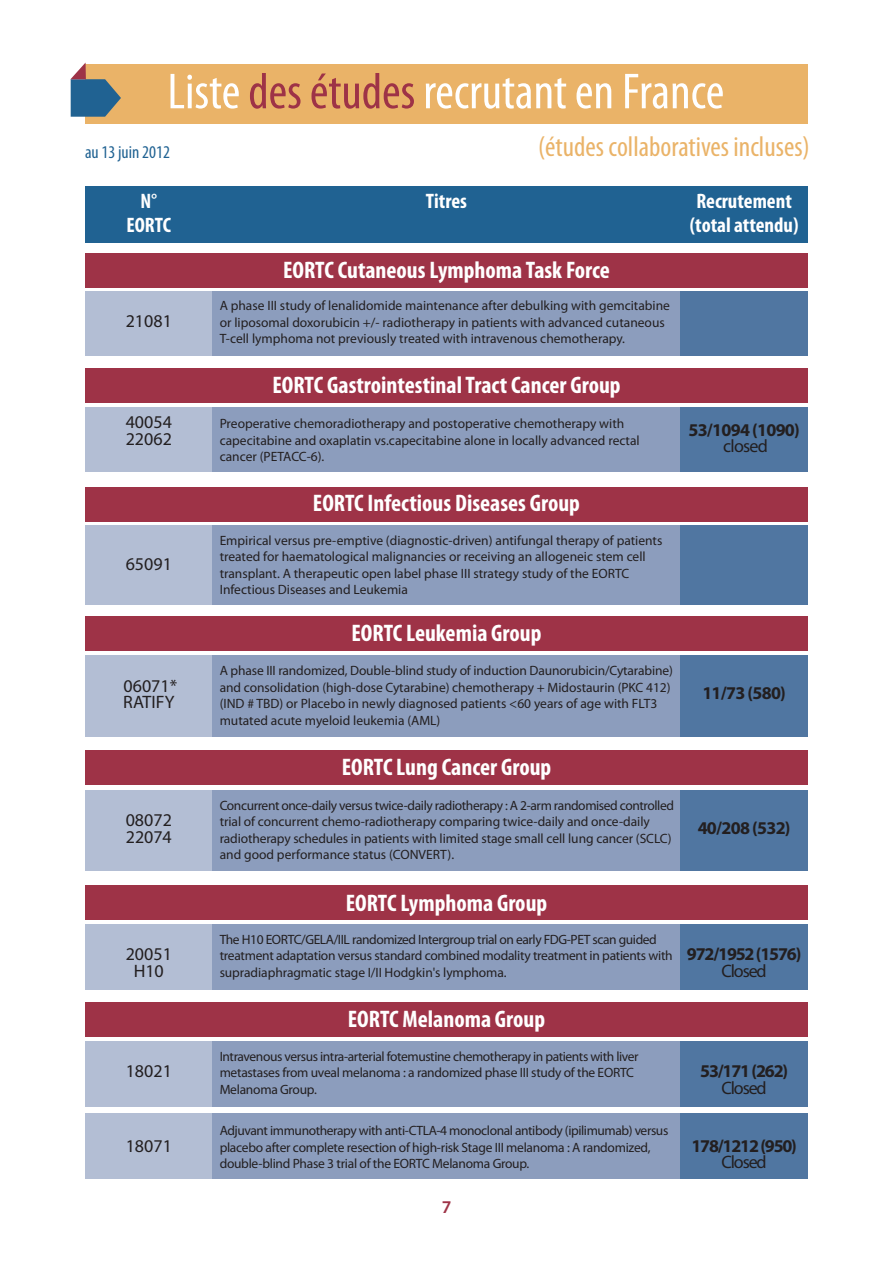
<style>
.page{position:relative;width:893px;height:1263px;background:#fff}
.page>*{position:absolute;margin:0;border:0;box-sizing:border-box;transform-origin:0 0}
.t1{font:condensed 51px "Myriad Pro";color:#fff}
.t2{font:condensed 28.5px "Myriad Pro";color:#eab368}
.t3{font:700 condensed 24px "Myriad Pro";color:#fff}
.t4{font:700 condensed 21px "Myriad Pro";color:#fff}
.t5{font:18px "Myriad Pro";color:#231f20}
.t6{font:700 18px "Myriad Pro";letter-spacing:-.04em;color:#231f20}
.t7{font:700 18px "Myriad Pro";letter-spacing:-.065em;color:#231f20}
.t8{font:condensed 18px "Myriad Pro";color:#206292}
.t9{font:600 18px "Myriad Pro";color:#9e3347}
.t10{font:13.5px/16.5px "Myriad Pro";letter-spacing:-.005em;color:#231f20}
.t11{font:13.5px "Myriad Pro";letter-spacing:-.03em;color:#231f20}
.s1{color:#9e3347}
.s2{font-weight:700;font-size:18px}
</style>
<div class="page">
<div style="left:85px;top:186px;width:723px;height:56px;background:#206292"></div>
<div style="left:85px;top:407px;width:128px;height:64px;background:#b3bed4"></div>
<div style="left:213px;top:407px;width:467px;height:64px;background:#8c9dbd"></div>
<div style="left:680px;top:407px;width:128px;height:64px;background:#5076a1"></div>
<div style="left:680px;top:655px;width:128px;height:81px;background:#5076a1"></div>
<div style="left:85px;top:369px;width:723px;height:34px;background:#9e3347"></div>
<div style="left:85px;top:291px;width:128px;height:65px;background:#b3bed4"></div>
<div style="left:213px;top:291px;width:467px;height:65px;background:#8c9dbd"></div>
<div style="left:680px;top:291px;width:128px;height:65px;background:#5076a1"></div>
<div style="left:85px;top:254px;width:723px;height:34px;background:#9e3347"></div>
<div style="left:85px;top:525px;width:128px;height:80px;background:#b3bed4"></div>
<div style="left:213px;top:525px;width:467px;height:80px;background:#8c9dbd"></div>
<div style="left:680px;top:525px;width:128px;height:80px;background:#5076a1"></div>
<div style="left:85px;top:487px;width:723px;height:34px;background:#9e3347"></div>
<div style="left:85px;top:655px;width:128px;height:81px;background:#b3bed4"></div>
<div style="left:213px;top:655px;width:467px;height:81px;background:#8c9dbd"></div>
<div style="left:85px;top:616px;width:723px;height:34px;background:#9e3347"></div>
<div style="left:680px;top:790px;width:128px;height:81px;background:#5076a1"></div>
<div style="left:85px;top:790px;width:128px;height:81px;background:#b3bed4"></div>
<div style="left:213px;top:790px;width:467px;height:81px;background:#8c9dbd"></div>
<div style="left:85px;top:751px;width:723px;height:34px;background:#9e3347"></div>
<div style="left:680px;top:924px;width:128px;height:66px;background:#5076a1"></div>
<div style="left:85px;top:924px;width:128px;height:66px;background:#b3bed4"></div>
<div style="left:213px;top:924px;width:467px;height:66px;background:#8c9dbd"></div>
<div style="left:85px;top:885px;width:723px;height:34px;background:#9e3347"></div>
<div style="left:680px;top:1041px;width:128px;height:66px;background:#5076a1"></div>
<div style="left:680px;top:1113px;width:128px;height:66px;background:#5076a1"></div>
<div style="left:85px;top:1041px;width:128px;height:66px;background:#b3bed4"></div>
<div style="left:85px;top:1113px;width:128px;height:66px;background:#b3bed4"></div>
<div style="left:213px;top:1041px;width:467px;height:66px;background:#8c9dbd"></div>
<div style="left:213px;top:1113px;width:467px;height:66px;background:#8c9dbd"></div>
<div style="left:85px;top:1003px;width:723px;height:34px;background:#9e3347"></div>
<div style="left:86px;top:64px;width:722px;height:59px;background:#eab368"></div>
<svg style="left:70px;top:63px;width:51px;height:54px"></svg>
<h1 class="t1" style="left:167px;top:73px;width:558px">Liste <span class="s1">des études</span> recrutant en France</h1>
<h3 class="t8" style="left:85px;top:146px;width:86px">au 13 juin 2012</h3>
<h2 class="t2" style="left:538px;top:137px;width:273px">(études collaboratives incluses)</h2>
<h3 class="t4" style="left:140px;top:194px;width:18px">N°</h3>
<h3 class="t4" style="left:426px;top:194px;width:43px">Titres</h3>
<h3 class="t4" style="left:696px;top:194px;width:97px">Recrutement</h3>
<h3 class="t4" style="left:127px;top:218px;width:46px">EORTC</h3>
<h3 class="t4" style="left:690px;top:218px;width:110px">(total attendu)</h3>
<h3 class="t3" style="left:283px;top:261px;width:328px">EORTC Cutaneous Lymphoma Task Force</h3>
<p class="t10" style="left:220px;top:298px;width:452px">A phase III study of lenalidomide maintenance after debulking with gemcitabine</p>
<h3 class="t5" style="left:126px;top:314px;width:48px">21081</h3>
<p class="t10" style="left:220px;top:315px;width:447px">or liposomal doxorubicin +/- radiotherapy in patients with advanced cutaneous<br>T-cell lymphoma not previously treated with intravenous chemotherapy.</p>
<h3 class="t3" style="left:272px;top:377px;width:350px">EORTC GastrointestinalTract Cancer Group</h3>
<h3 class="t5" style="left:126px;top:415px;width:48px">40054</h3>
<p class="t10" style="left:220px;top:416px;width:406px">Preoperative chemoradiotherapy and postoperative chemotherapy with</p>
<h3 class="t6" style="left:688px;top:423px;width:113px">53/1094 (1090)</h3>
<h3 class="t5" style="left:126px;top:432px;width:48px">22062</h3>
<p class="t10" style="left:220px;top:433px;width:422px">capecitabine and oxaplatin vs.capecitabine alone in locally advanced rectal</p>
<h3 class="t5" style="left:723px;top:439px;width:46px">closed</h3>
<p class="t10" style="left:220px;top:449px;width:106px">cancer (PETACC-6).</p>
<h3 class="t3" style="left:313px;top:495px;width:268px">EORTC Infectious Diseases Group</h3>
<p class="t10" style="left:220px;top:533px;width:444px">Empirical versus pre-emptive (diagnostic-driven) antifungal therapy of patients treated for haematological malignancies or receiving an allogeneic stem cell</p>
<h3 class="t5" style="left:126px;top:557px;width:48px">65091</h3>
<p class="t10" style="left:220px;top:566px;width:411px">transplant. A therapeutic open label phase III strategy study of the EORTC<br>Infectious Diseases and Leukemia</p>
<h3 class="t3" style="left:351px;top:624px;width:192px">EORTC Leukemia Group</h3>
<p class="t10" style="left:220px;top:664px;width:455px">A phase III randomized, Double-blind study of induction Daunorubicin/Cytarabine)</p>
<h3 class="t5" style="left:124px;top:679px;width:55px">06071*</h3>
<p class="t10" style="left:220px;top:680px;width:452px">and consolidation (high-dose Cytarabine) chemotherapy + Midostaurin (PKC 412)</p>
<h3 class="t6" style="left:702px;top:687px;width:85px">11/73 (580)</h3>
<h3 class="t5" style="left:123px;top:696px;width:53px">RATIFY</h3>
<p class="t10" style="left:220px;top:697px;width:439px">(IND # TBD) or Placebo in newly diagnosed patients &lt;60 years of age with FLT3 mutated acute myeloid leukemia (AML)</p>
<h3 class="t3" style="left:342px;top:759px;width:211px">EORTC Lung Cancer Group</h3>
<p class="t11" style="left:220px;top:800px;width:456px">Concurrent once-daily versus twice-daily radiotherapy : A 2-arm randomised controlled</p>
<h3 class="t5" style="left:126px;top:813px;width:48px">08072</h3>
<p class="t10" style="left:220px;top:815px;width:432px">trial of concurrent chemo-radiotherapy comparing twice-daily and once-daily</p>
<h3 class="t6" style="left:698px;top:821px;width:94px">40/208 (532)</h3>
<h3 class="t5" style="left:126px;top:830px;width:47px">22074</h3>
<p class="t10" style="left:220px;top:831px;width:453px">radiotherapy schedules in patients with limited stage small cell lung cancer (SCLC) and good performance status (CONVERT).</p>
<h3 class="t3" style="left:346px;top:894px;width:203px">EORTC Lymphoma Group</h3>
<p class="t11" style="left:220px;top:934px;width:439px">The H10 EORTC/GELA/IIL randomized Intergroup trial on early FDG-PET scan guided</p>
<h3 class="t5" style="left:126px;top:947px;width:48px">20051</h3>
<p class="t10" style="left:220px;top:948px;width:583px">treatment adaptation versus standard combined modality treatment in patients with <span class="s2">972/1952(1576)</span></p>
<h3 class="t5" style="left:134px;top:964px;width:32px">H10</h3>
<p class="t10" style="left:220px;top:965px;width:288px">supradiaphragmatic stage I/II Hodgkin's lymphoma.</p>
<h3 class="t5" style="left:722px;top:964px;width:47px">Closed</h3>
<h3 class="t3" style="left:348px;top:1011px;width:199px">EORTC Melanoma Group</h3>
<p class="t11" style="left:220px;top:1051px;width:420px">Intravenous versus intra-arterial fotemustine chemotherapy in patients with liver</p>
<h3 class="t5" style="left:126px;top:1064px;width:48px">18021</h3>
<p class="t10" style="left:220px;top:1065px;width:416px">metastases from uveal melanoma : a randomized phase III study of the EORTC</p>
<h3 class="t6" style="left:700px;top:1064px;width:89px">53/171(262)</h3>
<p class="t10" style="left:220px;top:1082px;width:99px">Melanoma Group.</p>
<h3 class="t5" style="left:722px;top:1081px;width:47px">Closed</h3>
<p class="t11" style="left:220px;top:1125px;width:450px">Adjuvant immunotherapy with anti-CTLA-4 monoclonal antibody (ipilimumab) versus</p>
<h3 class="t5" style="left:126px;top:1139px;width:48px">18071</h3>
<p class="t10" style="left:220px;top:1140px;width:432px">placebo after complete resection of high-risk Stage III melanoma : A randomized,</p>
<h3 class="t7" style="left:691px;top:1139px;width:107px">178/1212(950)</h3>
<p class="t10" style="left:220px;top:1156px;width:311px">double-blind Phase 3 trial of the EORTC Melanoma Group.</p>
<h3 class="t5" style="left:722px;top:1155px;width:47px">Closed</h3>
<h3 class="t9" style="left:442px;top:1200px;width:11px">7</h3>
</div>
